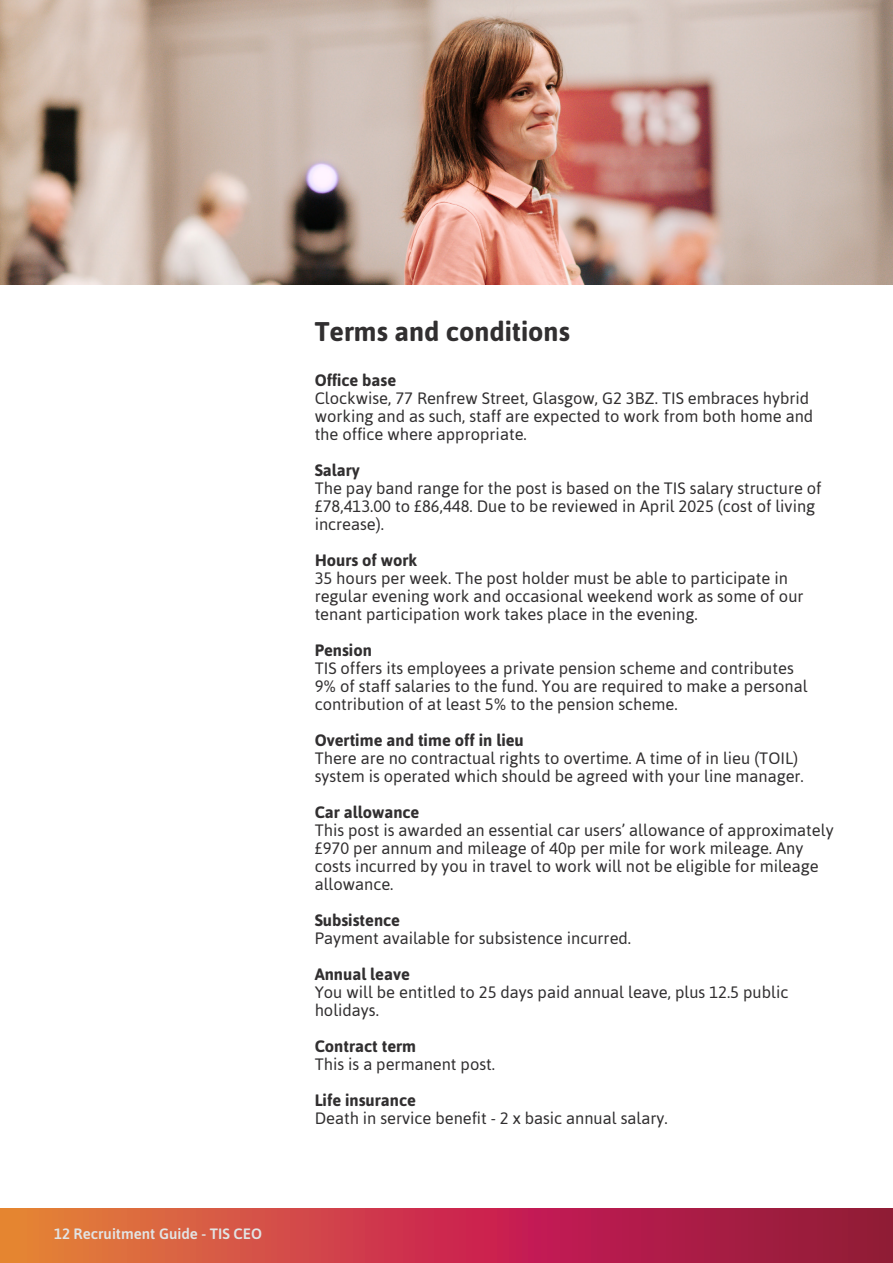
<style>
.page{position:relative;width:893px;height:1263px;background:#fff}
.page>*{position:absolute;margin:0;border:0;box-sizing:border-box;transform-origin:0 0}
.t1{font:700 27px "Asap";color:#312f30}
.t2{font:16.5px/18px "Asap";color:#312f30}
.t3{font:700 16.5px "Asap";color:#312f30}
.t4{font:600 15px "Asap";color:#e2e4e4}
.s1{font-weight:700}
</style>
<div class="page">
<img style="left:0;top:0;width:893px;height:285px">
<svg style="left:0;top:1209px;width:893px;height:54px;background:#c33a45"></svg>
<p class="t4" style="left:54px;top:1223px;width:209px">12 Recruitment Guide - TIS CEO</p>
<p class="t1" style="left:315px;top:316px;width:257px">Terms and conditions</p>
<p class="t3" style="left:315px;top:371px;width:83px">Office base</p>
<p class="t2" style="left:315px;top:389px;width:500px">Clockwise, 77 Renfrew Street, Glasgow, G2 3BZ. TIS embraces hybrid working and as such, staff are expected to work from both home and the office where appropriate.</p>
<p class="t3" style="left:315px;top:461px;width:47px">Salary</p>
<p class="t2" style="left:315px;top:479px;width:508px">The pay band range for the post is based on the TIS salary structure of £78,413.00 to £86,448. Due to be reviewed in April 2025 (cost of living increase).</p>
<p class="t3" style="left:315px;top:551px;width:104px">Hours of work</p>
<p class="t2" style="left:315px;top:569px;width:490px">35 hours per week. The post holder must be able to participate in regular evening work and occasional weekend work as some of our tenant participation work takes place in the evening.</p>
<p class="t3" style="left:315px;top:641px;width:59px">Pension</p>
<p class="t2" style="left:315px;top:659px;width:494px">TIS offers its employees a private pension scheme and contributes<br>9% of staff salaries to the fund. You are required to make a personal contribution of at least 5% to the pension scheme.</p>
<p class="t3" style="left:315px;top:731px;width:211px">Overtime and time off in lieu</p>
<p class="t2" style="left:315px;top:749px;width:491px">There are no contractual rights to overtime. A time of in lieu (TOIL) system is operated which should be agreed with your line manager.</p>
<p class="t3" style="left:315px;top:803px;width:106px">Car allowance</p>
<p class="t2" style="left:315px;top:821px;width:520px">This post is awarded an essential car users’ allowance of approximately £970 per annum and mileage of 40p per mile for work mileage. Any costs incurred by you in travel to work will not be eligible for mileage allowance.</p>
<p class="t3" style="left:315px;top:911px;width:87px">Subsistence</p>
<p class="t2" style="left:315px;top:929px;width:318px">Payment available for subsistence incurred.</p>
<p class="t3" style="left:315px;top:965px;width:97px">Annual leave</p>
<p class="t2" style="left:315px;top:983px;width:475px">You will be entitled to 25 days paid annual leave, plus 12.5 public holidays.</p>
<p class="t3" style="left:315px;top:1037px;width:103px">Contract term</p>
<p class="t2" style="left:315px;top:1055px;width:182px">This is a permanent post.</p>
<p class="t2" style="left:315px;top:1091px;width:354px"><span class="s1">Life insurance<br></span>Death in service benefit - 2 x basic annual salary.</p>
</div>
